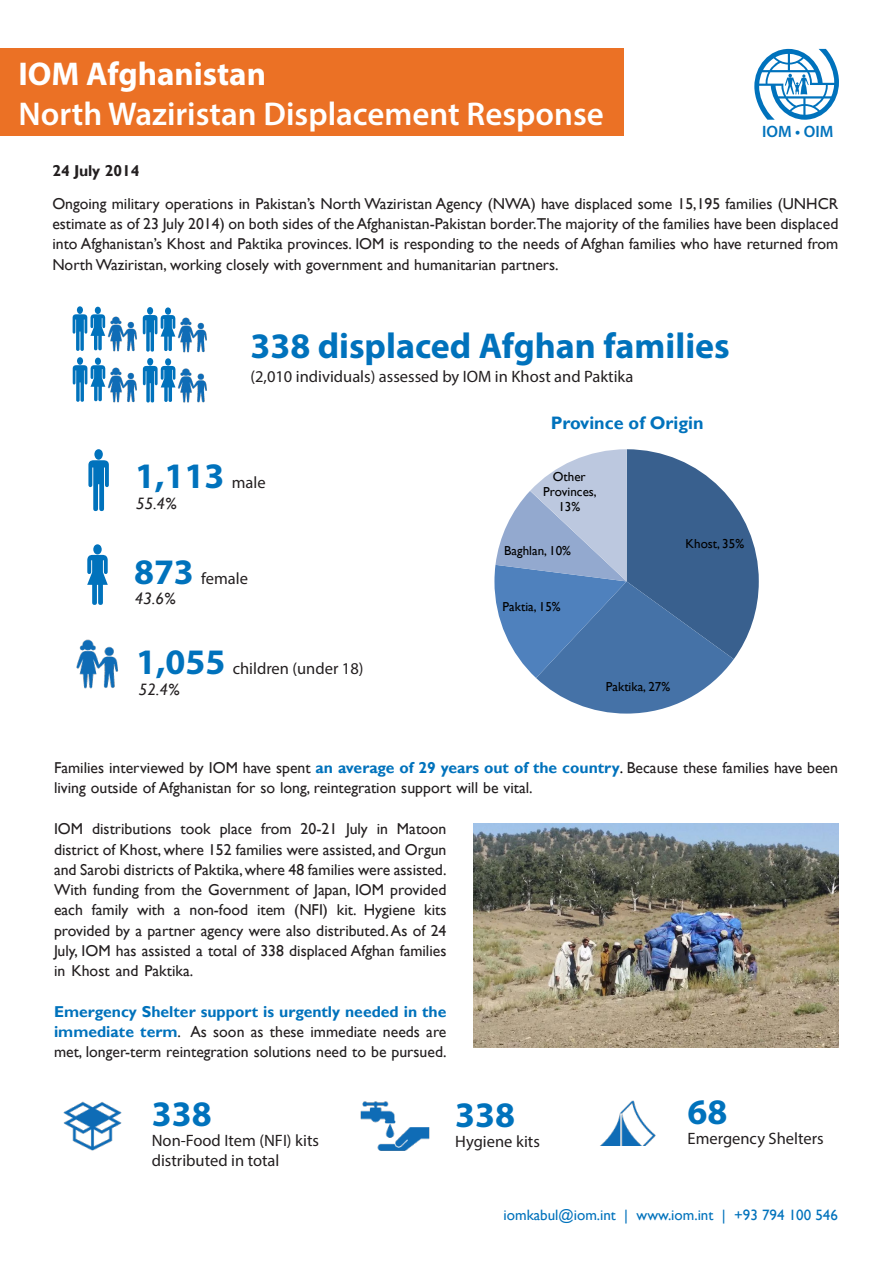
<style>
.page{position:relative;width:893px;height:1263px;background:#fff}
.page>*{position:absolute;margin:0;border:0;box-sizing:border-box;transform-origin:0 0}
.t1{font:700 36px "Myriad Pro";color:#0072bc}
.t2{font:600 33px "Myriad Pro";color:#fff}
.t3{font:700 33px "Myriad Pro";color:#fff}
.t4{font:700 18px "Gill Sans";color:#0072bc}
.t5{font:16.5px "Myriad Pro";color:#231f20}
.t6{font:italic 16.5px "Gill Sans";color:#231f20}
.t7{font:600 16.5px "Myriad Pro";color:#0072bc}
.t8{font:15.75px/20.2px "Gill Sans";color:#231f20}
.t9{font:700 15.75px/20.2px "Gill Sans";color:#0072bc;text-align:right}
.t10{font:700 15.75px "Gill Sans";color:#231f20}
.t11{font:15px "Gill Sans";color:#0072bc}
.t12{font:13.05px/15.1px "Gill Sans";color:#000;text-align:center}
.s1{font-weight:700;color:#0072bc}
.s2{color:#000}
.s3{font-weight:400;color:#231f20}
</style>
<div class="page">
<div style="left:0;top:49px;width:624px;height:87px;background:#eb7125"></div>
<img style="left:360px;top:1101px;width:70px;height:50px">
<img style="left:600px;top:1100px;width:56px;height:46px">
<img style="left:63px;top:1101px;width:59px;height:50px">
<img style="left:107px;top:316px;width:30px;height:36px">
<img style="left:177px;top:317px;width:30px;height:36px">
<img style="left:107px;top:367px;width:30px;height:36px">
<img style="left:177px;top:368px;width:30px;height:35px">
<img style="left:76px;top:639px;width:43px;height:50px">
<svg style="left:754px;top:49px;width:85px;height:71px"></svg>
<svg style="left:494px;top:449px;width:265px;height:264px"></svg>
<img style="left:473px;top:823px;width:366px;height:224px">
<p class="t3" style="left:18px;top:52px;width:249px">IOM Afghanistan</p>
<p class="t2" style="left:18px;top:93px;width:587px">North Waziristan Displacement Response</p>
<p class="t7" style="left:762px;top:121px;width:73px">IOM • OIM</p>
<p class="t10" style="left:52px;top:161px;width:89px">24 July 2014</p>
<p class="t8" style="left:52px;top:194px;width:788px;text-align:justify">Ongoing military operations in Pakistans’ North Waziristan Agency (NWA) have displaced some 15,195 families (UNHCR estimate as of 23 July 2014) on both sides of theAfghanistan-Pakistan border.The majority of the families have been displaced into Afghanistans’ Khost and Paktika provinces. IOM is responding to the needs of Afghan families who have returned from North Waziristan, working closely with government and humanitarian partners.</p>
<p class="t1" style="left:250px;top:322px;width:481px">338 displaced Afghan families</p>
<p class="t5" style="left:250px;top:366px;width:385px">(2,010 individuals) assessed by IOM in Khost and Paktika</p>
<p class="t1" style="left:135px;top:452px;width:91px">1,113</p>
<p class="t6" style="left:136px;top:494px;width:42px">55.4%</p>
<p class="t5" style="left:232px;top:472px;width:35px">male</p>
<p class="t1" style="left:134px;top:548px;width:61px">873</p>
<p class="t6" style="left:135px;top:589px;width:42px">43.6%</p>
<p class="t5" style="left:201px;top:568px;width:48px">female</p>
<p class="t1" style="left:136px;top:638px;width:91px">1,055</p>
<p class="t6" style="left:139px;top:680px;width:42px">52.4%</p>
<p class="t5" style="left:233px;top:658px;width:132px">children (under 18(</p>
<p class="t4" style="left:551px;top:412px;width:154px">Province of Origin</p>
<p class="t12" style="left:543px;top:469px;width:55px">Other<br>Provinces,<br>13%</p>
<p class="t12" style="left:504px;top:543px;width:68px">Baghlan, 10%</p>
<p class="t12" style="left:503px;top:599px;width:60px">Paktia, 15%</p>
<p class="t12" style="left:686px;top:537px;width:60px">Khost, 35%</p>
<p class="t12" style="left:606px;top:680px;width:66px">Paktika, 27%</p>
<p class="t8" style="left:54px;top:758px;width:785px">Families interviewed by IOM have spent <span class="s1">an average of 29 years out of the country</span><span class="s2">.</span> Because these families have been living outside of Afghanistan for so long, reintegration support will be vital.</p>
<p class="t8" style="left:54px;top:819px;width:31px">IOM</p>
<p class="t8" style="left:54px;top:839px;width:394px">district of Khost, where 152 families were assisted, and Orgun</p>
<p class="t8" style="left:54px;top:860px;width:394px">and Sarobi districts of Paktika,where 48 families were assisted.</p>
<p class="t8" style="left:54px;top:880px;width:394px">With funding from the Government of Japan, IOM provided</p>
<p class="t8" style="left:424px;top:900px;width:24px">kits</p>
<p class="t8" style="left:261px;top:819px;width:32px">from</p>
<p class="t8" style="left:301px;top:819px;width:38px">20-21</p>
<p class="t8" style="left:92px;top:819px;width:81px">distributions</p>
<p class="t8" style="left:181px;top:819px;width:32px">took</p>
<p class="t8" style="left:220px;top:819px;width:34px">place</p>
<p class="t8" style="left:346px;top:819px;width:23px">July</p>
<p class="t8" style="left:397px;top:819px;width:51px">Matoon</p>
<p class="t8" style="left:377px;top:819px;width:13px">in</p>
<p class="t8" style="left:92px;top:900px;width:38px">family</p>
<p class="t8" style="left:189px;top:900px;width:60px">non-food</p>
<p class="t8" style="left:294px;top:900px;width:35px">(NFI)</p>
<p class="t8" style="left:54px;top:900px;width:394px">each<br>provided by a partner agency were also distributed.As of 24<br>July, IOM has assisted a total of 338 displaced Afghan families in Khost and Paktika.</p>
<p class="t9" style="left:54px;top:1001px;width:394px">Emergency Shelter support is urgently needed in the<br><span class="s3">As soon as these immediate needs are</span></p>
<p class="t8" style="left:137px;top:900px;width:29px">with</p>
<p class="t8" style="left:337px;top:900px;width:21px">kit.</p>
<p class="t8" style="left:364px;top:900px;width:53px">Hygiene</p>
<p class="t8" style="left:257px;top:900px;width:30px">item</p>
<p class="t8" style="left:174px;top:900px;width:8px">a</p>
<p class="t8" style="left:54px;top:1022px;width:394px"><span class="s1">immediate term</span>.<br>met, longer-term reintegration solutions need to be pursued.</p>
<p class="t1" style="left:152px;top:1091px;width:61px">338</p>
<p class="t5" style="left:152px;top:1130px;width:169px">Non-Food Item (NFI) kits</p>
<p class="t5" style="left:152px;top:1150px;width:129px">distributed in total</p>
<p class="t1" style="left:455px;top:1092px;width:61px">338</p>
<p class="t5" style="left:455px;top:1131px;width:86px">Hygiene kits</p>
<p class="t1" style="left:688px;top:1089px;width:41px">68</p>
<p class="t5" style="left:688px;top:1128px;width:138px">Emergency Shelters</p>
<p class="t11" style="left:504px;top:1206px;width:114px">iomkabul@iom.int</p>
<p class="t11" style="left:624px;top:1206px;width:5px">|</p>
<p class="t11" style="left:636px;top:1206px;width:78px">www.iom.int</p>
<p class="t11" style="left:722px;top:1206px;width:5px">|</p>
<p class="t11" style="left:734px;top:1206px;width:105px">+93 794 100 546</p>
</div>
